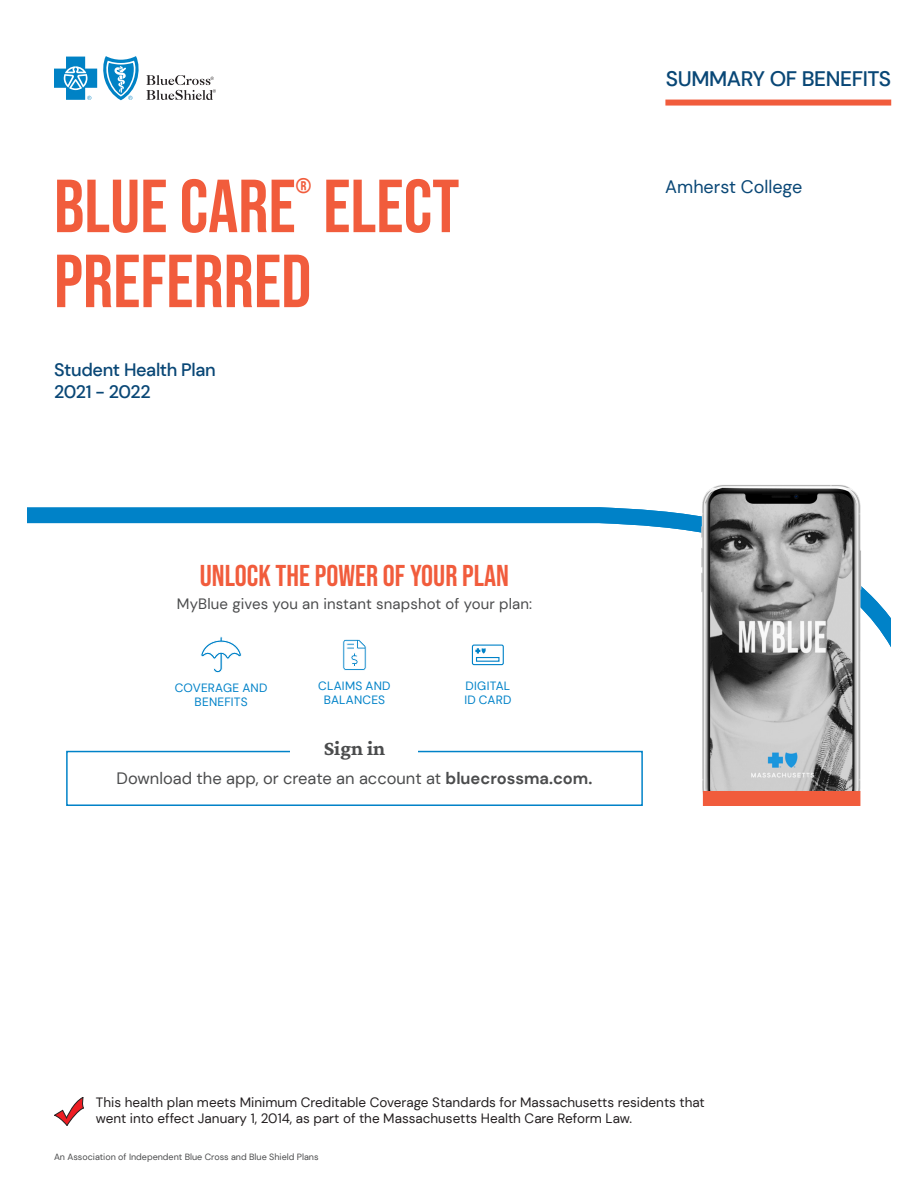
<style>
.page{position:relative;width:918px;height:1188px;background:#fff}
.page>*{position:absolute;margin:0;border:0;box-sizing:border-box;transform-origin:0 0}
.Plan_Name{font:75px "Bebas Neue";color:#f15c3c}
.MyBlue_Header{font:30px "Bebas Neue";color:#f15c3c}
.Top_Indentifier{font:500 21px "DM Sans";letter-spacing:-.02em;color:#094776}
.Sign_in{font:200 21px "Crimson Pro";color:#4b4c4d}
.Plan_Name-2{font:21px "Bebas Neue";color:#f15c3c}
.Plan_Details{font:500 18px/21.6px "DM Sans";letter-spacing:-.02em;color:#094776}
.Account_Name{font:18px "DM Sans";color:#094776}
.Sign_in_Text{font:16.5px "DM Sans";color:#4b4c4d}
.MyBlue_Text{font:15px "DM Sans";letter-spacing:.01em;color:#4b4c4d}
.MCC_Text{font:13.5px/16.2px "DM Sans";color:#231f20}
.MyBlue_Icon_Text{font:12px/14px "DM Sans";letter-spacing:.015em;color:#0082c8;text-align:center}
.Legal_Text_Stock{font:9px "DM Sans";color:#4b4c4d}
.s1{font-weight:700}
</style>
<div class="page">
<svg style="left:27px;top:507px;width:864px;height:140px"></svg>
<div style="left:665px;top:100px;width:226px;height:6px;background:#f15c3c"></div>
<svg style="left:54px;top:56px;width:85px;height:44px"></svg>
<svg style="left:146px;top:75px;width:70px;height:25px"></svg>
<svg style="left:54px;top:1097px;width:30px;height:29px"></svg>
<img style="left:691px;top:485px;width:182px;height:321px">
<svg style="left:154px;top:624px;width:401px;height:49px"></svg>
<div style="left:476px;top:657px;width:24px;height:5px;border:1px solid #0082c8"></div>
<div style="left:703px;top:791px;width:157px;height:15px;background:#f15c3c"></div>
<div style="left:66px;top:751px;width:577px;height:55px;border:2px solid #0082c8"></div>
<div style="left:291px;top:729px;width:127px;height:44px;background:#fff"></div>
<p class="Plan_Name-2" style="left:296px;top:174px;width:17px">®</p>
<p class="Plan_Name" style="left:54px;top:164px;width:407px">BLUE CARE ELECT</p>
<p class="Plan_Name" style="left:54px;top:239px;width:259px">PREFERRED</p>
<p class="Plan_Details" style="left:54px;top:359px;width:163px">Student Health Plan<br>2021 - 2022</p>
<p class="MyBlue_Header" style="left:200px;top:559px;width:311px">UNLOCK THE POWER OF YOUR PLAN</p>
<p class="MyBlue_Text" style="left:177px;top:595px;width:357px">MyBlue gives you an instant snapshot of your plan:</p>
<p class="MyBlue_Icon_Text" style="left:175px;top:681px;width:94px">COVERAGE AND<br>BENEFITS</p>
<p class="MyBlue_Icon_Text" style="left:318px;top:679px;width:74px">CLAIMS AND<br>BALANCES</p>
<p class="MyBlue_Icon_Text" style="left:464px;top:678px;width:49px;text-align:left">DIGITAL<br>ID CARD</p>
<p class="Sign_in" style="left:324px;top:735px;width:63px">Sign in</p>
<p class="Sign_in_Text" style="left:117px;top:769px;width:477px">Download the app, or create an account at <span class="s1">bluecrossma.com.</span></p>
<p class="Top_Indentifier" style="left:666px;top:66px;width:227px">SUMMARY OF BENEFITS</p>
<p class="Account_Name" style="left:665px;top:175px;width:139px">Amherst College</p>
<p class="MCC_Text" style="left:96px;top:1094px;width:611px">This health plan meets Minimum Creditable Coverage Standards for Massachusetts residents that went into effect January 1, 2014, as part of the Massachusetts Health Care Reform Law.</p>
<p class="Legal_Text_Stock" style="left:54px;top:1151px;width:266px">An Association of Independent Blue Cross and Blue Shield Plans</p>
</div>
